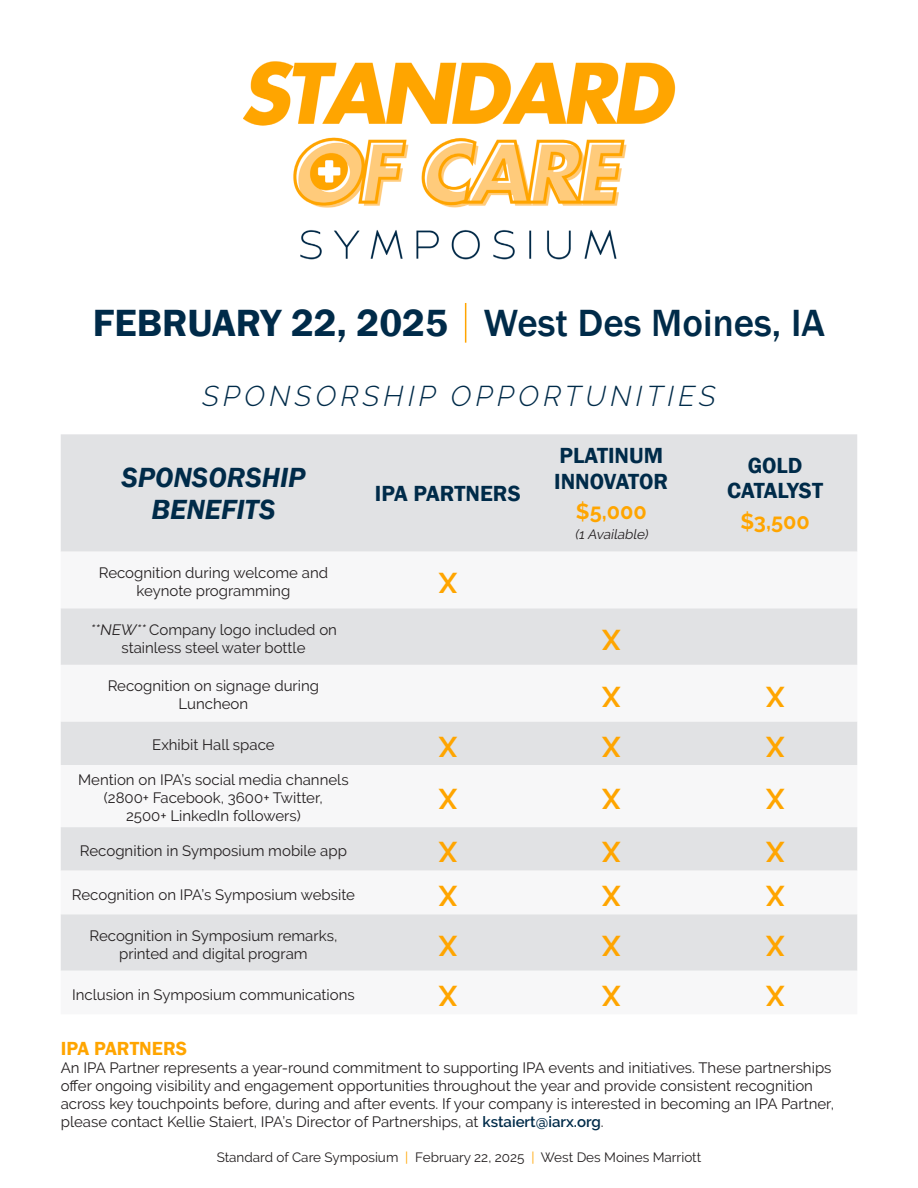
<style>
.page{position:relative;width:918px;height:1188px;background:#fff}
.page>*{position:absolute;margin:0;border:0;box-sizing:border-box;transform-origin:0 0}
.t1{font:500 39px "Franklin Gothic";color:#002b49}
.t2{font:italic 300 28.5px "Raleway";letter-spacing:.15em;color:#002b49}
.t3{font:700 28.5px "Raleway";color:#ffa500}
.t4{font:italic 600 28.5px "Franklin Gothic";color:#002b49}
.t5{font:600 22.5px "Franklin Gothic";color:#002b49}
.t6{font:700 21.75px "Raleway";color:#ffa500}
.t7{font:600 19.5px "Franklin Gothic";color:#ffa500}
.t8{font:15px/18px "Raleway";color:#231f20}
.t9{font:13.5px "Raleway";color:#231f20}
.t10{font:italic 13.5px "Raleway";color:#231f20}
.s1{font-weight:600}
.s2{font-style:italic}
.s3{font-weight:600;color:#002b49}
.s4{color:#ffa500}
</style>
<div class="page">
<img style="left:243px;top:61px;width:433px;height:198px">
<div style="left:61px;top:434px;width:796px;height:118px;background:#e1e2e4"></div>
<svg style="left:61px;top:608px;width:796px;height:363px;fill:#e1e2e4"></svg>
<hr style="left:465px;top:303px;width:1px;height:40px;background:#ffa500">
<p class="t1" style="left:93px;top:299px;width:734px"><span class="s1">FEBRUARY 22, 2025</span> West Des Moines, IA</p>
<p class="t2" style="left:202px;top:380px;width:515px">SPONSORSHIP OPPORTUNITIES</p>
<p class="t4" style="left:122px;top:459px;width:185px">SPONSORSHIP</p>
<p class="t4" style="left:151px;top:491px;width:125px">BENEFITS</p>
<p class="t5" style="left:375px;top:480px;width:147px">IPA PARTNERS</p>
<p class="t5" style="left:560px;top:442px;width:105px">PLATINUM</p>
<p class="t5" style="left:554px;top:467px;width:116px">INNOVATOR</p>
<p class="t6" style="left:576px;top:499px;width:72px">$5,000</p>
<p class="t10" style="left:575px;top:526px;width:77px">(1 Available)</p>
<p class="t5" style="left:748px;top:451px;width:56px">GOLD</p>
<p class="t5" style="left:727px;top:477px;width:97px">CATALYST</p>
<p class="t6" style="left:740px;top:509px;width:71px">$3,500</p>
<p class="t8" style="left:99px;top:564px;width:231px">Recognition during welcome and</p>
<p class="t8" style="left:137px;top:582px;width:155px">keynote programming</p>
<p class="t3" style="left:439px;top:567px;width:20px">X</p>
<p class="t8" style="left:90px;top:620px;width:249px"><span class="s2">**NEW**</span>Company logo included on</p>
<p class="t8" style="left:121px;top:638px;width:186px">stainless steel water bottle</p>
<p class="t3" style="left:602px;top:624px;width:20px">X</p>
<p class="t8" style="left:108px;top:677px;width:213px">Recognition on signage during</p>
<p class="t8" style="left:179px;top:695px;width:71px">Luncheon</p>
<p class="t3" style="left:602px;top:680px;width:20px">X</p>
<p class="t3" style="left:766px;top:680px;width:20px">X</p>
<p class="t8" style="left:152px;top:736px;width:124px">Exhibit Hall space</p>
<p class="t3" style="left:439px;top:730px;width:20px">X</p>
<p class="t3" style="left:602px;top:730px;width:20px">X</p>
<p class="t3" style="left:766px;top:730px;width:20px">X</p>
<p class="t8" style="left:78px;top:771px;width:272px">Mention on IPA’s social media channels</p>
<p class="t8" style="left:104px;top:789px;width:221px">(2800+ Facebook, 3600+ Twitter,</p>
<p class="t8" style="left:126px;top:807px;width:176px">2500+ LinkedIn followers)</p>
<p class="t3" style="left:439px;top:783px;width:20px">X</p>
<p class="t3" style="left:602px;top:783px;width:20px">X</p>
<p class="t3" style="left:766px;top:783px;width:20px">X</p>
<p class="t8" style="left:80px;top:842px;width:269px">Recognition in Symposium mobile app</p>
<p class="t3" style="left:439px;top:836px;width:20px">X</p>
<p class="t3" style="left:602px;top:836px;width:20px">X</p>
<p class="t3" style="left:766px;top:836px;width:20px">X</p>
<p class="t8" style="left:72px;top:885px;width:285px">Recognition on IPA’s Symposium website</p>
<p class="t3" style="left:439px;top:880px;width:20px">X</p>
<p class="t3" style="left:602px;top:880px;width:20px">X</p>
<p class="t3" style="left:766px;top:880px;width:20px">X</p>
<p class="t8" style="left:89px;top:926px;width:249px">Recognition in Symposium remarks,</p>
<p class="t8" style="left:119px;top:944px;width:190px">printed and digital program</p>
<p class="t3" style="left:439px;top:930px;width:20px">X</p>
<p class="t3" style="left:602px;top:930px;width:20px">X</p>
<p class="t3" style="left:766px;top:930px;width:20px">X</p>
<p class="t8" style="left:72px;top:985px;width:284px">Inclusion in Symposium communications</p>
<p class="t3" style="left:439px;top:980px;width:20px">X</p>
<p class="t3" style="left:602px;top:980px;width:20px">X</p>
<p class="t3" style="left:766px;top:980px;width:20px">X</p>
<p class="t7" style="left:61px;top:1037px;width:128px">IPA PARTNERS</p>
<p class="t8" style="left:61px;top:1059px;width:772px">An IPA Partner represents a year-round commitment to supporting IPA events and initiatives. These partnerships</p>
<p class="t8" style="left:61px;top:1077px;width:775px">offer ongoing visibility and engagement opportunities throughout the year and provide consistent recognition across key touchpoints before, during and after events. If your company is interested in becoming an IPA Partner,</p>
<p class="t8" style="left:61px;top:1113px;width:544px">please contact Kellie Staiert, IPA’s Director of Partnerships, at <span class="s3">kstaiert@iarx.org</span>.</p>
<p class="t9" style="left:217px;top:1150px;width:486px">Standard of Care Symposium <span class="s4">|</span> February 22, 2025 <span class="s4">|</span> West Des Moines Marriott</p>
</div>
